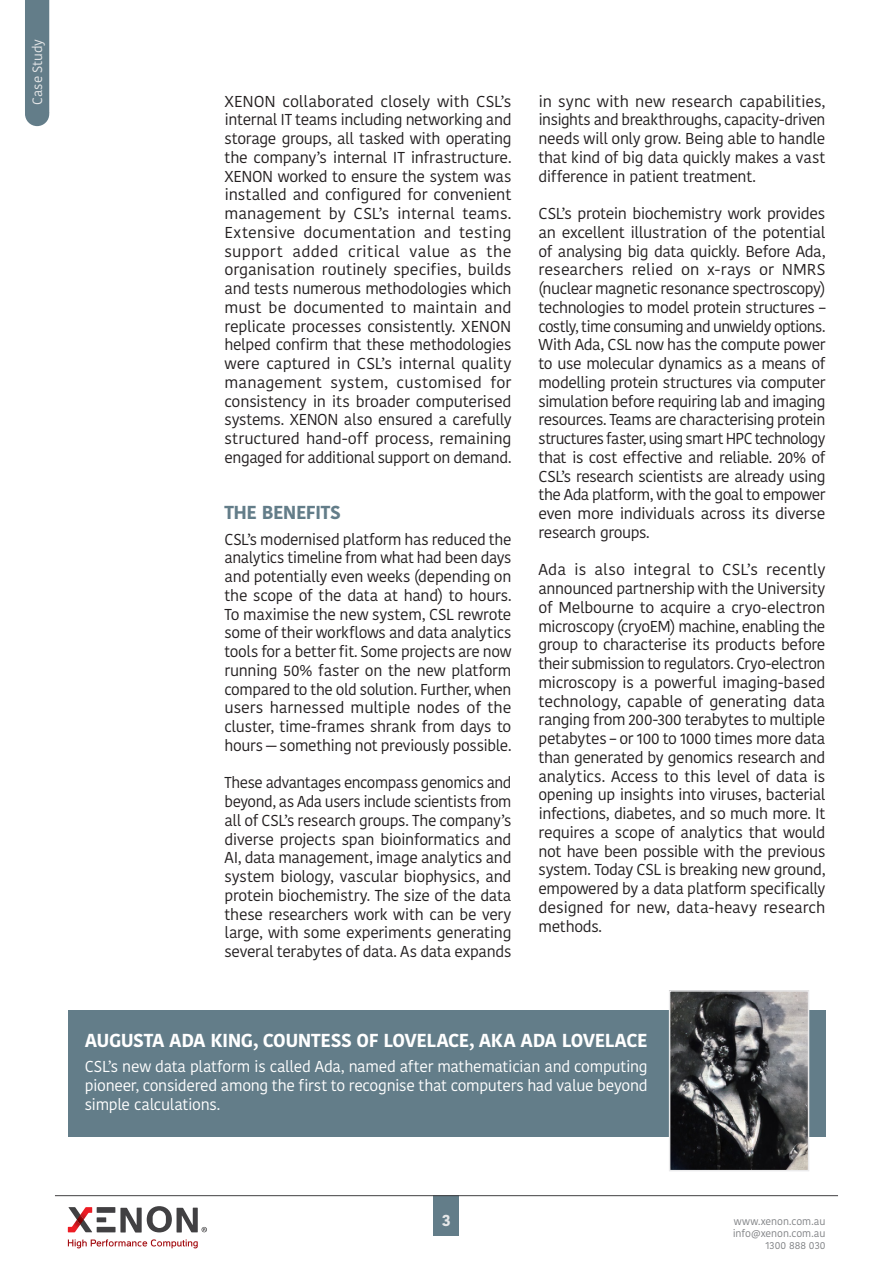
<style>
.page{position:relative;width:893px;height:1263px;background:#fff}
.page>*{position:absolute;margin:0;border:0;box-sizing:border-box;transform-origin:0 0}
.t1{font:700 18.75px "Kohinoor Telugu";letter-spacing:-.025em;color:#fff}
.t2{font:700 18.75px "Kohinoor Telugu";letter-spacing:-.035em;color:#637d89}
.t3{font:700 16.5px "Kohinoor Telugu";color:#e6e7e8}
.t4{font:15.75px/18.8px "Kohinoor Telugu";letter-spacing:-.02em;color:#231f20;text-align:justify}
.t5{font:15.75px/18.8px "Kohinoor Telugu";letter-spacing:-.02em;color:#fff;text-align:justify}
.t6{font:13.5px "Kohinoor Telugu";letter-spacing:-.01em;color:#e6e7e8}
.t7{font:10.5px/12px "Kohinoor Telugu";color:#808285;text-align:right}
</style>
<div class="page">
<div style="left:434px;top:1195px;width:25px;height:41px;background:#637d89"></div>
<div style="left:68px;top:1010px;width:758px;height:126px;background:#637d89"></div>
<img style="left:672px;top:993px;width:134px;height:175px">
<div style="left:669px;top:990px;width:140px;height:181px;border:2px solid #ebebec"></div>
<hr style="left:55px;top:1195px;width:783px;height:1px;background:#414042">
<svg style="left:68px;top:1239px;width:130px;height:9px"></svg>
<svg style="left:68px;top:1207px;width:24px;height:25px"></svg>
<div style="left:97px;top:1207px;width:18px;height:6px;background:#414042"></div>
<div style="left:97px;top:1217px;width:9px;height:5px;background:#414042"></div>
<div style="left:97px;top:1227px;width:19px;height:5px;background:#414042"></div>
<svg style="left:120px;top:1206px;width:87px;height:26px"></svg>
<svg style="left:25px;top:102px;width:24px;height:24px"></svg>
<div style="left:25px;top:0;width:24px;height:124px;background:#637d89"></div>
<p class="t6" style="left:30px;top:105px;width:67px;rotate:-90deg">Case Study</p>
<p class="t4" style="left:224px;top:92px;width:289px">XENON collaborated closely with CSL’s internal IT teams including networking and storage groups, all tasked with operating the company’s internal IT infrastructure.<br>XENON worked to ensure the system was installed and configured for convenient management by CSL’s internal teams.<br>Extensive documentation and testing support added critical value as the organisation routinely specifies, builds and tests numerous methodologies which must be documented to maintain and replicate processes consistently. XENON helped confirm that these methodologies were captured in CSL’s internal quality management system, customised for consistency in its broader computerised systems. XENON also ensured a carefully structured hand-off process, remaining engaged for additional support on demand.</p>
<p class="t2" style="left:224px;top:502px;width:118px">THE BENEFITS</p>
<p class="t4" style="left:224px;top:530px;width:289px">CSL’s modernised platform has reduced the analytics timeline from what had been days and potentially even weeks (depending on the scope of the data at hand) to hours.<br>To maximise the new system, CSL rewrote some of their workflows and data analytics tools for a better fit. Some projects are now running 50% faster on the new platform compared to the old solution. Further, when users harnessed multiple nodes of the cluster, time-frames shrank from days to hours — something not previously possible.</p>
<p class="t4" style="left:224px;top:773px;width:288px">These advantages encompass genomics and beyond, as Ada users include scientists from all of CSL’s research groups. The company’s diverse projects span bioinformatics and AI, data management, image analytics and system biology, vascular biophysics, and protein biochemistry. The size of the data these researchers work with can be very large, with some experiments generating several terabytes of data. As data expands</p>
<p class="t4" style="left:538px;top:92px;width:288px">in sync with new research capabilities, insights and breakthroughs, capacity-driven needs will only grow. Being able to handle that kind of big data quickly makes a vast difference in patient treatment.</p>
<p class="t4" style="left:538px;top:204px;width:289px">CSL’s protein biochemistry work provides an excellent illustration of the potential of analysing big data quickly. Before Ada, researchers relied on x-rays or NMRS (nuclear magnetic resonance spectroscopy) technologies to model protein structures – costly, time consuming and unwieldy options.<br>With Ada, CSL now has the compute power to use molecular dynamics as a means of modelling protein structures via computer simulation before requiring lab and imaging resources. Teams are characterising protein structures faster, using smart HPC technology that is cost effective and reliable. 20% of CSL’s research scientists are already using the Ada platform, with the goal to empower even more individuals across its diverse research groups.</p>
<p class="t4" style="left:538px;top:560px;width:289px">Ada is also integral to CSL’s recently announced partnership with the University of Melbourne to acquire a cryo-electron microscopy (cryoEM) machine, enabling the group to characterise its products before their submission to regulators. Cryo-electron microscopy is a powerful imaging-based technology, capable of generating data ranging from 200-300 terabytes to multiple petabytes – or 100 to 1000 times more data than generated by genomics research and analytics. Access to this level of data is opening up insights into viruses, bacterial infections, diabetes, and so much more. It requires a scope of analytics that would not have been possible with the previous system. Today CSL is breaking new ground, empowered by a data platform specifically designed for new, data-heavy research methods.</p>
<p class="t1" style="left:85px;top:1029px;width:564px">AUGUSTA ADA KING, COUNTESS OF LOVELACE, AKA ADA LOVELACE</p>
<p class="t5" style="left:85px;top:1057px;width:564px">CSL’s new data platform is called Ada, named after mathematician and computing pioneer, considered among the first to recognise that computers had value beyond simple calculations.</p>
<p class="t3" style="left:442px;top:1211px;width:10px">3</p>
<p class="t7" style="left:733px;top:1215px;width:94px">www.xenon.com.au info@xenon.com.au<br>1300 888 030</p>
</div>
